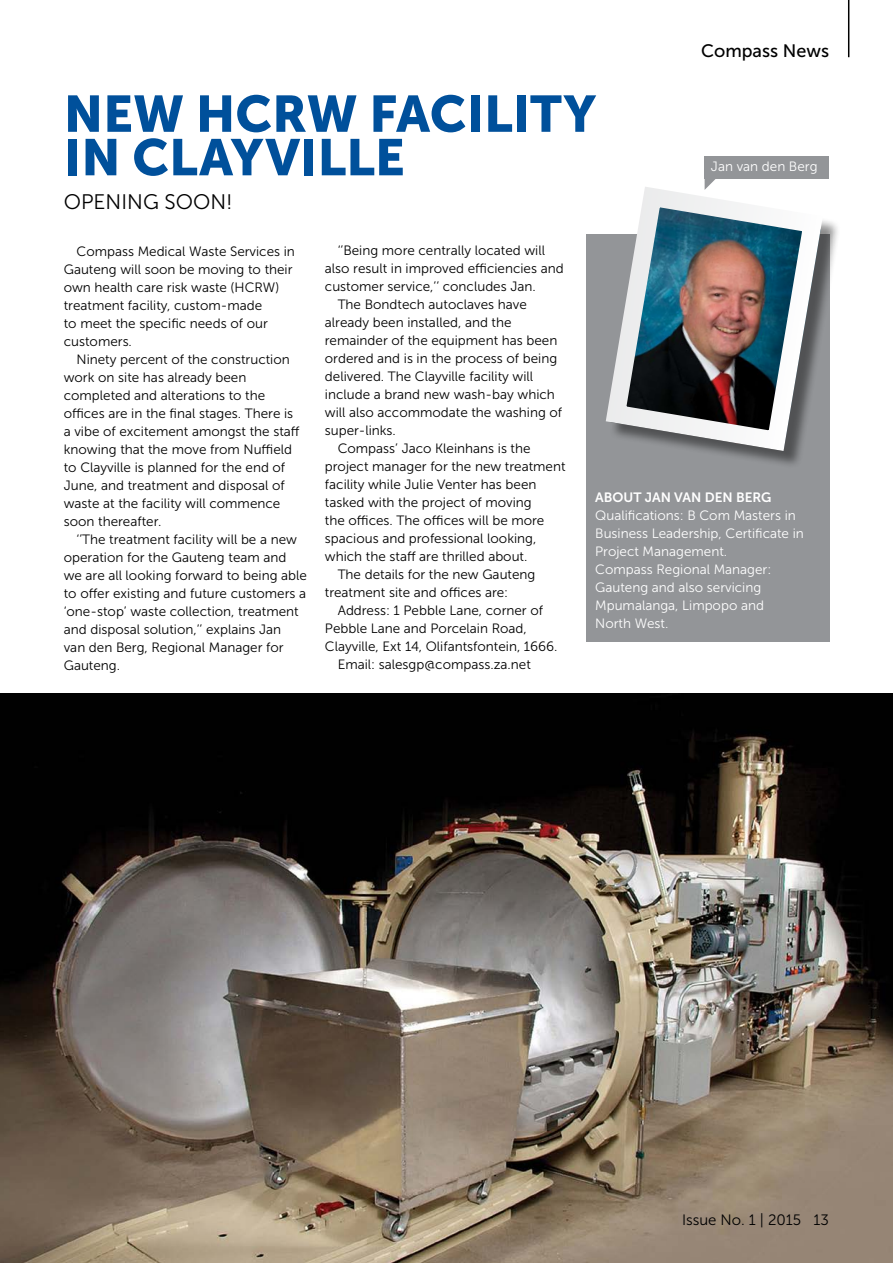
<style>
.page{position:relative;width:893px;height:1263px;background:#fff}
.page>*{position:absolute;margin:0;border:0;box-sizing:border-box;transform-origin:0 0}
.t1{font:51px/43.5px "Museo Sans 900";color:#00509b}
.t2{font:21px "Museo Sans 300";color:#000}
.t3{font:18px "Museo Sans 500";color:#000}
.t4{font:15px "Museo Sans 300";color:#000}
.t5{font:13.5px/18px "Museo Sans 300";color:#000}
.t6{font:13.5px/18px "Museo Sans 300";color:#fff}
.t7{font:13.5px "Museo Sans 700";color:#fff}
</style>
<div class="page">
<hr style="left:848px;top:0;width:1px;height:57px;background:#000">
<img style="left:0;top:693px;width:893px;height:570px">
<div style="left:586px;top:234px;width:243px;height:408px;background:#939598"></div>
<div style="left:608px;top:189px;width:233px;height:280px;background:#000;opacity:.45"></div>
<img style="left:605px;top:176px;width:228px;height:285px">
<div style="left:705px;top:156px;width:124px;height:23px;background:#939598"></div>
<svg style="left:705px;top:179px;width:11px;height:11px"></svg>
<h1 class="t1" style="left:64px;top:92px;width:534px">NEW HCRW FACILITY<br>IN CLAYVILLE</h1>
<h2 class="t2" style="left:64px;top:190px;width:170px">OPENING SOON!</h2>
<h3 class="t3" style="left:701px;top:41px;width:130px">Compass News</h3>
<p class="t6" style="left:711px;top:158px;width:108px">Jan van den Berg</p>
<p class="t5" style="left:64px;top:242px;width:233px;text-indent:13px">Compass Medical Waste Services in<br>Gauteng will soon be moving to their own health care risk waste (HCRW) treatment facility, custom-made<br>to meet the specific needs of our customers.</p>
<p class="t5" style="left:64px;top:350px;width:237px;text-indent:13px">Ninety percent of the construction work on site has already been completed and alterations to the offices are in the final stages. There is a vibe of excitement amongst the staff knowing that the move from Nuffield to Clayville is planned for the end of June, and treatment and disposal of waste at the facility will commence soon thereafter.</p>
<p class="t5" style="left:64px;top:530px;width:245px;text-indent:13px">‘’The treatment facility will be a new operation for the Gauteng team and we are all looking forward to being able to offer existing and future customers a ‘one-stop’ waste collection, treatment and disposal solution,’’ explains Jan<br>van den Berg, Regional Manager for Gauteng.</p>
<p class="t5" style="left:338px;top:242px;width:209px">‘’Being more centrally located will</p>
<p class="t5" style="left:325px;top:260px;width:240px">also result in improved efficiencies and</p>
<p class="t5" style="left:325px;top:278px;width:212px">customer service,’’ concludes Jan.</p>
<p class="t5" style="left:338px;top:296px;width:191px">The Bondtech autoclaves have</p>
<p class="t5" style="left:325px;top:314px;width:188px">already been installed, and the</p>
<p class="t5" style="left:325px;top:332px;width:234px">remainder of the equipment has been</p>
<p class="t5" style="left:325px;top:350px;width:234px">ordered and is in the process of being</p>
<p class="t5" style="left:325px;top:368px;width:210px">delivered. The Clayville facility will</p>
<p class="t5" style="left:325px;top:386px;width:231px">include a brand new wash-bay which</p>
<p class="t5" style="left:325px;top:404px;width:239px">will also accommodate the washing of</p>
<p class="t5" style="left:325px;top:422px;width:73px">super-links.</p>
<p class="t5" style="left:338px;top:440px;width:194px">Compass’ Jaco Kleinhans is the</p>
<p class="t5" style="left:325px;top:458px;width:242px">project manager for the new treatment</p>
<p class="t5" style="left:325px;top:476px;width:213px">facility while Julie Venter has been</p>
<p class="t5" style="left:325px;top:494px;width:208px">tasked with the project of moving</p>
<p class="t5" style="left:325px;top:512px;width:221px">the offices. The offices will be more</p>
<p class="t5" style="left:325px;top:530px;width:213px">spacious and professional looking,</p>
<p class="t5" style="left:325px;top:548px;width:204px">which the staff are thrilled about.</p>
<p class="t5" style="left:338px;top:566px;width:199px">The details for the new Gauteng</p>
<p class="t5" style="left:325px;top:584px;width:185px">treatment site and offices are:</p>
<p class="t5" style="left:338px;top:602px;width:207px">Address: 1 Pebble Lane, corner of</p>
<p class="t5" style="left:325px;top:620px;width:203px">Pebble Lane and Porcelain Road,</p>
<p class="t5" style="left:325px;top:638px;width:234px">Clayville, Ext 14, Olifantsfontein, 1666.</p>
<p class="t5" style="left:338px;top:656px;width:195px">Email: salesgp@compass.za.net</p>
<p class="t7" style="left:595px;top:490px;width:178px">ABOUT JAN VAN DEN BERG</p>
<p class="t6" style="left:595px;top:507px;width:210px">Qualifications: B Com Masters in<br>Business Leadership, Certificate in<br>Project Management.<br>Compass Regional Manager:<br>Gauteng and also servicing<br>Mpumalanga, Limpopo and<br>North West.</p>
<p class="t4" style="left:682px;top:1211px;width:148px">Issue No. 1 | 2015 13</p>
</div>
